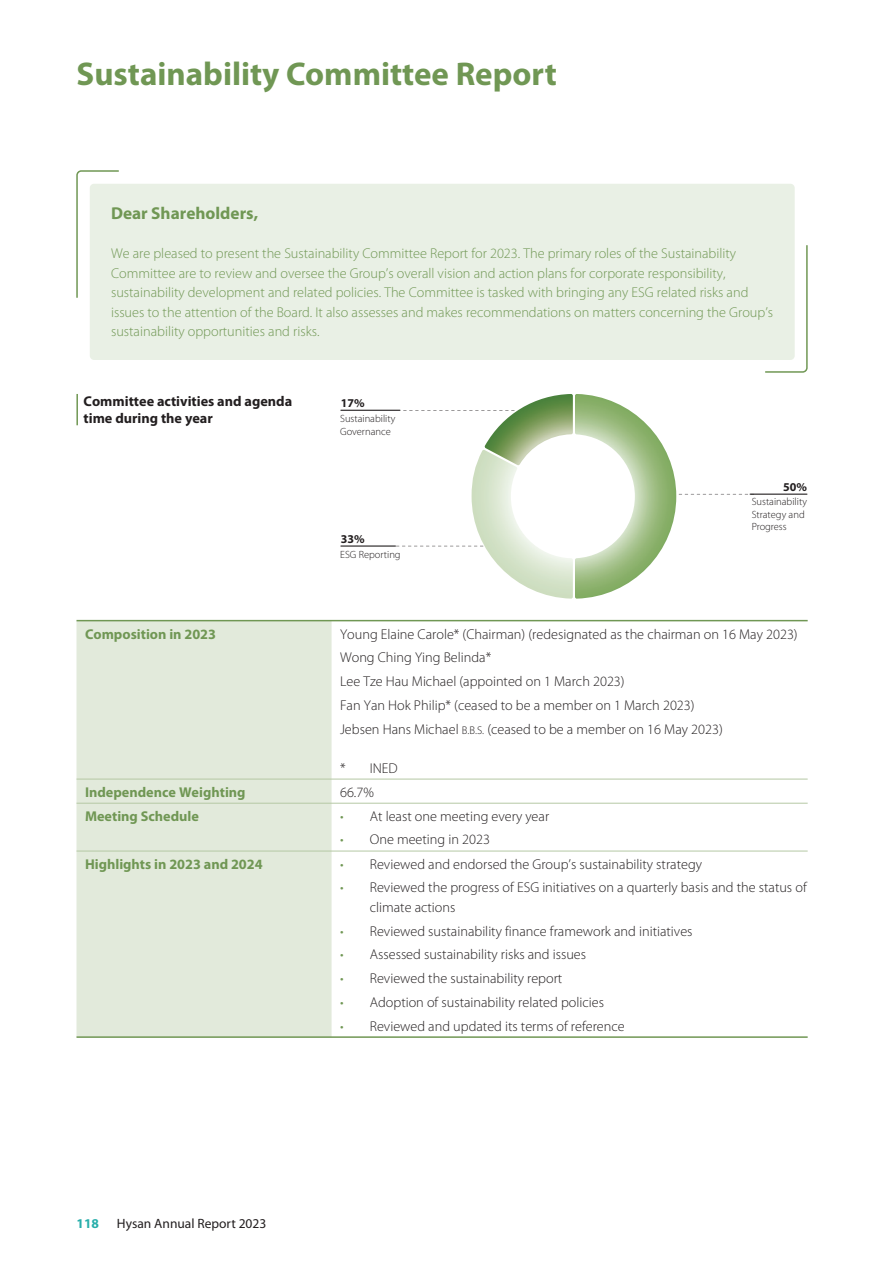
<style>
.page{position:relative;width:893px;height:1263px;background:#fff}
.page>*{position:absolute;margin:0;border:0;box-sizing:border-box;transform-origin:0 0}
.t1{font:700 33px "Myriad Pro";color:#709754}
.t2{font:700 17.25px "Myriad Pro";color:#709754}
.t3{font:300 14.25px/23.7px "Myriad Pro";color:#231f20}
.t4{font:300 14.25px/19.5px "Myriad Pro";color:#709754}
.t5{font:700 14.25px "Myriad Pro";color:#709754}
.t6{font:700 14.25px/17.1px "Myriad Pro";color:#231f20}
.t7{font:13.5px "Myriad Pro";color:#231f20}
.t8{font:700 13.5px "Myriad Pro";color:#27aeaa}
.t9{font:700 12px "Myriad Pro";color:#231f20}
.t10{font:300 10.5px/12.6px "Myriad Pro";color:#231f20}
.s1{font-size:11.25px}
.s2{color:#709754}
</style>
<div class="page">
<div style="left:77px;top:621px;width:255px;height:415px;background:#e2eadb"></div>
<hr style="left:77px;top:620px;width:731px;height:1px;background:#709754">
<hr style="left:77px;top:1036px;width:731px;height:2px;background:#709754">
<hr style="left:77px;top:779px;width:731px;height:1px;background:#b5c8a4">
<hr style="left:77px;top:803px;width:731px;height:1px;background:#b5c8a4">
<hr style="left:77px;top:851px;width:731px;height:1px;background:#b5c8a4">
<div style="left:90px;top:184px;width:705px;height:176px;background:#e9f0e5;border-radius:4px"></div>
<svg style="left:76px;top:170px;width:43px;height:128px"></svg>
<svg style="left:765px;top:245px;width:43px;height:128px"></svg>
<hr style="left:76px;top:394px;width:2px;height:31px;background:#709754">
<img style="left:575px;top:394px;width:101px;height:205px">
<img style="left:471px;top:450px;width:102px;height:149px">
<img style="left:484px;top:394px;width:89px;height:71px">
<svg style="left:679px;top:494px;width:69px;height:1px"></svg>
<hr style="left:749px;top:494px;width:58px;height:1px;background:#231f20">
<svg style="left:403px;top:410px;width:112px;height:1px"></svg>
<hr style="left:340px;top:410px;width:60px;height:1px;background:#231f20">
<svg style="left:396px;top:546px;width:87px;height:1px"></svg>
<hr style="left:340px;top:545px;width:56px;height:2px;background:#231f20">
<h1 class="t1" style="left:77px;top:62px;width:482px">Sustainability Committee Report</h1>
<p class="t2" style="left:111px;top:207px;width:149px">Dear Shareholders,</p>
<p class="t4" style="left:111px;top:245px;width:663px">We are pleased to present the Sustainability Committee Report for 2023. The primary roles of the Sustainability Committee are to review and oversee the Group’s overall vision and action plans for corporate responsibility, sustainability development and related policies. The Committee is tasked with bringing any ESG related risks and issues to the attention of the Board. It also assesses and makes recommendations on matters concerning the Group’s sustainability opportunities and risks.</p>
<p class="t6" style="left:84px;top:394px;width:210px">Committee activities and agenda time during the year</p>
<p class="t9" style="left:341px;top:396px;width:25px">17%</p>
<p class="t10" style="left:340px;top:413px;width:57px">Sustainability<br>Governance</p>
<p class="t9" style="left:341px;top:532px;width:25px">33%</p>
<p class="t10" style="left:340px;top:549px;width:62px">ESG Reporting</p>
<p class="t9" style="left:783px;top:480px;width:25px">50%</p>
<p class="t10" style="left:752px;top:496px;width:57px">Sustainability<br>Strategy and<br>Progress</p>
<p class="t5" style="left:85px;top:628px;width:133px">Composition in 2023</p>
<p class="t3" style="left:340px;top:623px;width:459px">Young Elaine Carole* (Chairman) (redesignated as the chairman on 16 May 2023)<br>Wong Ching Ying Belinda*<br>Lee Tze Hau Michael (appointed on 1 March 2023)<br>Fan Yan Hok Philip* (ceased to be a member on 1 March 2023)<br>Jebsen Hans Michael <span class="s1">B.B.S.</span> (ceased to be a member on 16 May 2023)</p>
<p class="t3" style="left:340px;top:757px;width:59px">* INED</p>
<p class="t5" style="left:85px;top:786px;width:162px">Independence Weighting</p>
<p class="t3" style="left:340px;top:781px;width:35px">66.7%</p>
<p class="t5" style="left:85px;top:811px;width:115px">Meeting Schedule</p>
<p class="t3" style="left:340px;top:805px;width:211px"><span class="s2">•</span> At least one meeting every year</p>
<p class="t3" style="left:340px;top:829px;width:151px"><span class="s2">•</span> One meeting in 2023</p>
<p class="t5" style="left:85px;top:858px;width:179px">Highlights in 2023 and 2024</p>
<p class="t3" style="left:340px;top:853px;width:363px"><span class="s2">•</span> Reviewed and endorsed the Group’s sustainability strategy</p>
<p class="t3" style="left:370px;top:879px;width:438px;line-height:19.5px;text-indent:-30px"><span class="s2">•</span> Reviewed the progress of ESG initiatives on a quarterly basis and the status of climate actions</p>
<p class="t3" style="left:340px;top:920px;width:354px"><span class="s2">•</span> Reviewed sustainability finance framework and initiatives</p>
<p class="t3" style="left:340px;top:944px;width:248px"><span class="s2">•</span> Assessed sustainability risks and issues</p>
<p class="t3" style="left:340px;top:967px;width:224px"><span class="s2">•</span> Reviewed the sustainability report</p>
<p class="t3" style="left:340px;top:991px;width:265px"><span class="s2">•</span> Adoption of sustainability related policies</p>
<p class="t3" style="left:340px;top:1015px;width:286px"><span class="s2">•</span> Reviewed and updated its terms of reference</p>
<p class="t8" style="left:77px;top:1218px;width:24px">118</p>
<p class="t7" style="left:117px;top:1215px;width:151px">Hysan Annual Report 2023</p>
</div>
